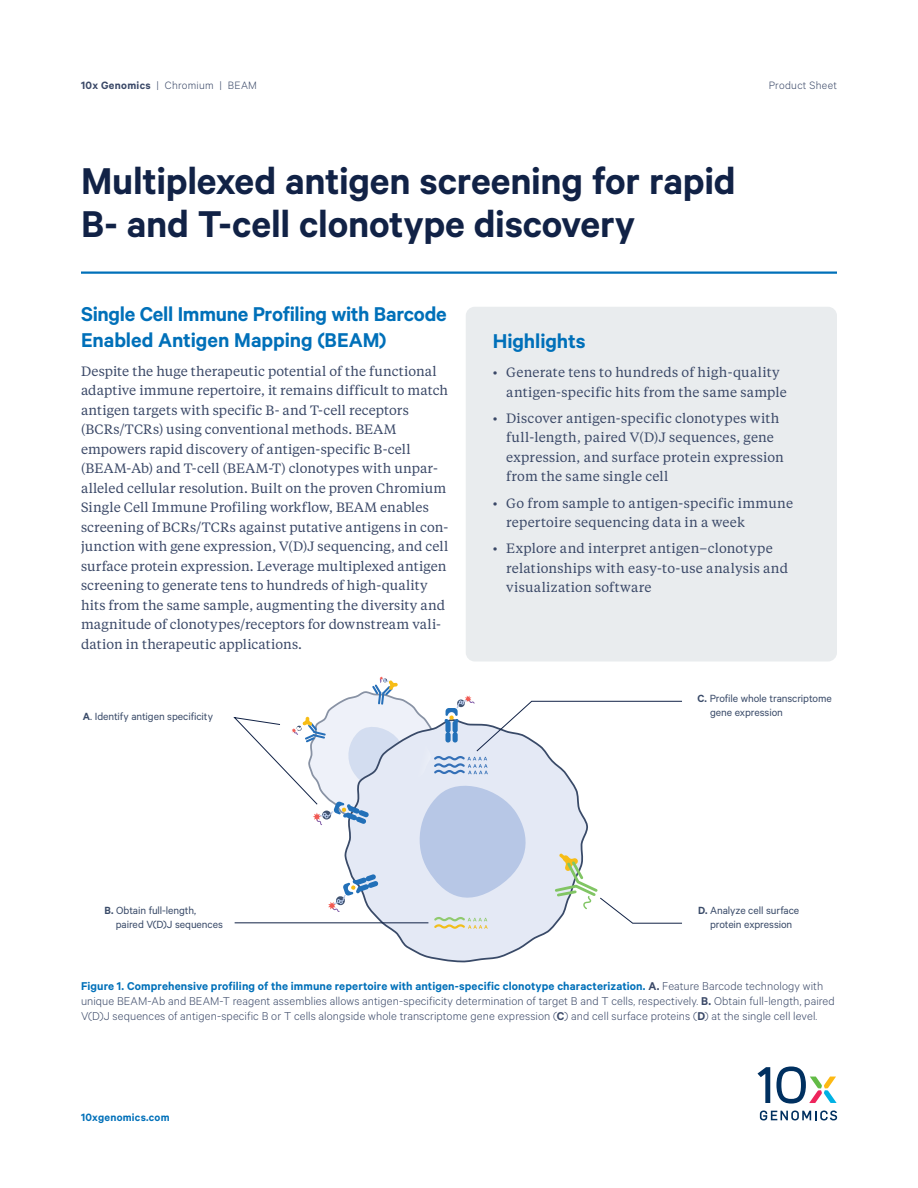
<style>
.page{position:relative;width:918px;height:1188px;background:#fff}
.page>*{position:absolute;margin:0;border:0;box-sizing:border-box;transform-origin:0 0}
.t1{font:600 42px/43.5px "Calibre";letter-spacing:-.005em;color:#112246}
.t2{font:600 22.5px/25.5px "Calibre";letter-spacing:-.01em;color:#0070b9}
.t3{font:13.5px/19.5px "Tiempos Text";letter-spacing:.01em;color:#3a4867}
.t4{font:300 12.75px/15px "Calibre";letter-spacing:.01em;color:#3a4867}
.t5{font:300 12px "Calibre";letter-spacing:.02em;color:#3a4867}
.t6{font:600 12px "Calibre";letter-spacing:.02em;color:#0070b9}
.t7{font:11.7px/14.2px "Calibre";letter-spacing:-.01em;color:#3a4b69}
.s1{font-weight:600}
.s2{font-weight:600;color:#0070b9}
</style>
<div class="page">
<svg style="left:758px;top:1067px;width:12px;height:36px"></svg>
<svg style="left:776px;top:1067px;width:61px;height:37px"></svg>
<svg style="left:760px;top:1111px;width:77px;height:9px"></svg>
<svg style="left:389px;top:929px;width:163px;height:34px"></svg>
<svg style="left:233px;top:676px;width:449px;height:253px"></svg>
<hr style="left:81px;top:272px;width:756px;height:2px;background:#0070b9">
<div style="left:466px;top:307px;width:371px;height:355px;background:#e9ecee;border-radius:9px"></div>
<p class="t5" style="left:81px;top:78px;width:177px"><span class="s1">10x Genomics</span> | Chromium | BEAM</p>
<p class="t5" style="left:769px;top:78px;width:70px">Product Sheet</p>
<h1 class="t1" style="left:81px;top:157px;width:656px">Multiplexed antigen screening for rapid<br>B- and T-cell clonotype discovery</h1>
<h2 class="t2" style="left:81px;top:301px;width:367px">Single Cell Immune Profiling with Barcode<br>Enabled Antigen Mapping (BEAM)</h2>
<p class="t3" style="left:81px;top:361px;width:369px">Despite the huge therapeutic potential of the functional adaptive immune repertoire, it remains difficult to match antigen targets with specific B- and T-cell receptors (BCRs/TCRs) using conventional methods. BEAM empowers rapid discovery of antigen-specific B-cell (BEAM-Ab) and T-cell (BEAM-T) clonotypes with unpar&shy;alleled cellular resolution. Built on the proven Chromium Single Cell Immune Profiling workflow, BEAM enables screening of BCRs/TCRs against putative antigens in con&shy;junction with gene expression, V(D)J sequencing, and cell surface protein expression. Leverage multiplexed antigen screening to generate tens to hundreds of high-quality hits from the same sample, augmenting the diversity and magnitude of clonotypes/receptors for downstream vali&shy;dation in therapeutic applications.</p>
<p class="t7" style="left:83px;top:709px;width:132px"><span class="s1">A</span>. Identify antigen specificity</p>
<h2 class="t2" style="left:493px;top:328px;width:94px">Highlights</h2>
<p class="t3" style="left:506px;top:362px;width:282px;text-indent:-14px">• Generate tens to hundreds of high-quality antigen-specific hits from the same sample</p>
<p class="t3" style="left:506px;top:408px;width:279px;text-indent:-14px">• Discover antigen-specific clonotypes with full-length, paired V(D)J sequences, gene expression, and surface protein expression from the same single cell</p>
<p class="t3" style="left:506px;top:493px;width:288px;text-indent:-14px">• Go from sample to antigen-specific immune repertoire sequencing data in a week</p>
<p class="t3" style="left:506px;top:538px;width:283px;text-indent:-14px">• Explore and interpret antigen–clonotype relationships with easy-to-use analysis and visualization software</p>
<p class="t7" style="left:710px;top:691px;width:123px;text-indent:-13px"><span class="s1">C.</span> Profile whole transcriptome gene expression</p>
<p class="t7" style="left:116px;top:903px;width:109px;text-indent:-11px"><span class="s1">B.</span> Obtain full-length, paired V(D)J sequences</p>
<p class="t7" style="left:698px;top:903px;width:102px;text-align:center"><span class="s1">D.</span> Analyze cell surface protein expression</p>
<p class="t4" style="left:81px;top:978px;width:755px"><span class="s2">Figure 1. Comprehensive profiling of the immune repertoire with antigen-specific clonotype characterization.</span> <span class="s1">A.</span> Feature Barcode technology with unique BEAM-Ab and BEAM-T reagent assemblies allows antigen-specificity determination of target B and T cells, respectively. <span class="s1">B.</span> Obtain full-length, paired<br>V(D)J sequences of antigen-specific B or T cells alongside whole transcriptome gene expression (<span class="s1">C</span>) and cell surface proteins (<span class="s1">D</span>) at the single cell level.</p>
<p class="t6" style="left:81px;top:1110px;width:90px">10xgenomics.com</p>
</div>
